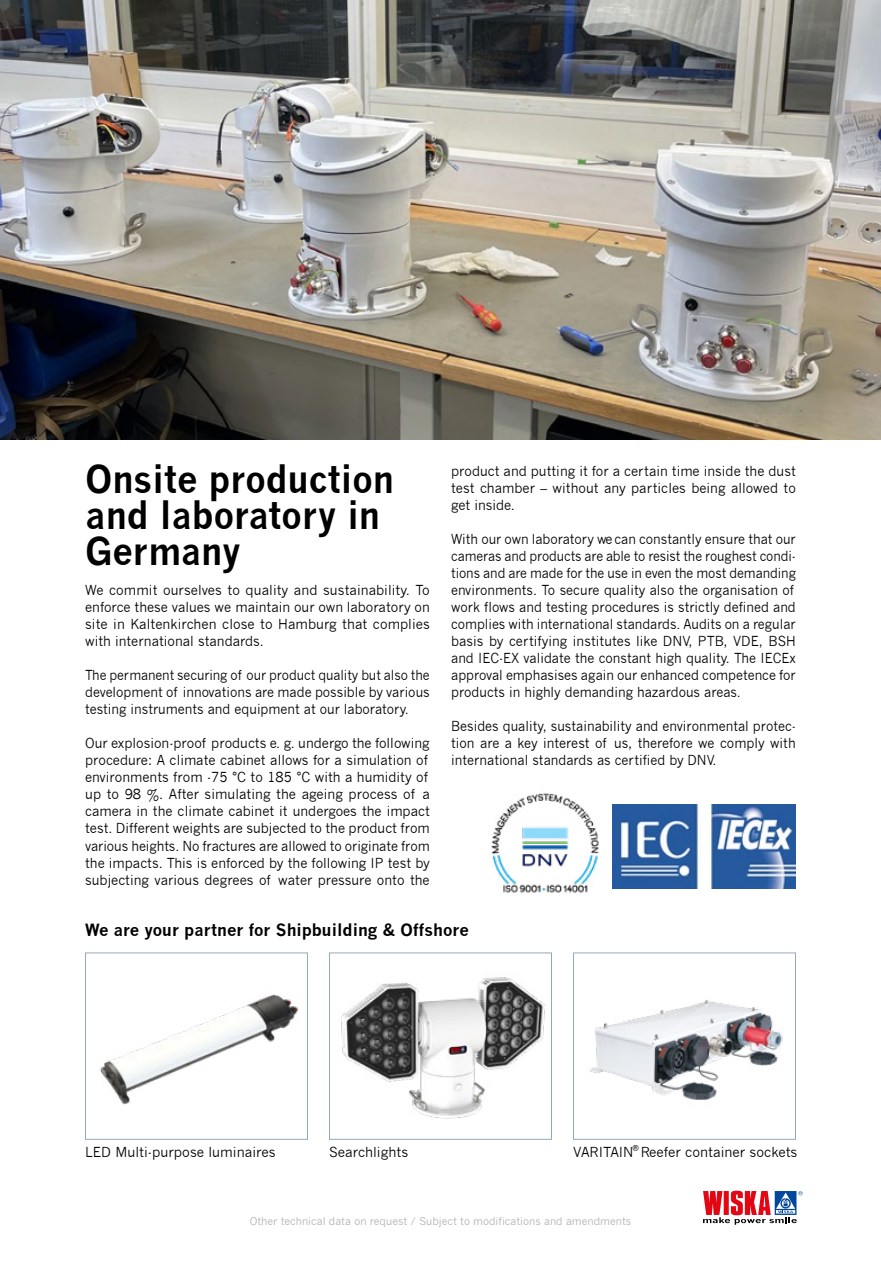
<style>
.page{position:relative;width:881px;height:1263px;background:#fff}
.page>*{position:absolute;margin:0;border:0;box-sizing:border-box;transform-origin:0 0}
.t1{font:700 37.5px/36px "News Gothic";color:#000;scale:.95 1}
.t2{font:700 16.5px "News Gothic";color:#000}
.t3{font:13.5px/17px "News Gothic";color:#000;text-align:justify}
.t4{font:13.5px/17px "News Gothic";color:#000;scale:.95 1}
.t5{font:13.5px/17px "News Gothic";color:#000;text-align:justify;scale:.93 1}
.t6{font:10.5px "News Gothic";color:#b3b2b2}
</style>
<div class="page">
<img style="left:0;top:0;width:880px;height:439px">
<img style="left:100px;top:994px;width:199px;height:111px">
<div style="left:85px;top:952px;width:223px;height:188px;border:1px solid #90aabc"></div>
<img style="left:341px;top:977px;width:204px;height:142px">
<div style="left:329px;top:952px;width:222px;height:188px;border:1px solid #90aabc"></div>
<img style="left:589px;top:1000px;width:194px;height:100px">
<div style="left:573px;top:952px;width:222px;height:188px;border:1px solid #90aabc"></div>
<img style="left:491px;top:793px;width:107px;height:100px">
<img style="left:612px;top:804px;width:183px;height:84px">
<svg style="left:703px;top:1191px;width:99px;height:34px"></svg>
<h1 class="t1" style="left:86px;top:461px;width:326px">Onsite production and laboratory in<br>Germany</h1>
<p class="t3" style="left:85px;top:582px;width:346px">We commit ourselves to quality and sustainability. To enforce these values we maintain our own laboratory on site in Kaltenkirchen close to Hamburg that complies with international standards.</p>
<p class="t5" style="left:85px;top:667px;width:372px">The permanent securing of our product quality but also the development of innovations are made possible by various testing instruments and equipment at our laboratory.</p>
<p class="t3" style="left:85px;top:735px;width:346px;text-align:left">Our explosion-proof products e. g. undergo the following procedure: A climate cabinet allows for a simulation of environments from -75 °C to 185 °C with a humidity of up to 98 %. After simulating the ageing process of a camera in the climate cabinet it undergoes the impact test. Different weights are subjected to the product from various heights. No fractures are allowed to originate from the impacts. This is enforced by the following IP test by subjecting various degrees of water pressure onto the</p>
<p class="t3" style="left:451px;top:463px;width:346px">product and putting it for a certain time inside the dust test chamber – without any particles being allowed to get inside.</p>
<p class="t4" style="left:451px;top:531px;width:364px">With our own laboratory we can constantly ensure that our cameras and products are able to resist the roughest condi&shy;tions and are made for the use in even the most demanding environments. To secure quality also the organisation of work flows and testing procedures is strictly defined and complies with international standards. Audits on a regular basis by certifying institutes like DNV, PTB, VDE, BSH and IEC-EX validate the constant high quality. The IECEx approval emphasises again our enhanced competence for products in highly demanding hazardous areas.</p>
<p class="t4" style="left:451px;top:718px;width:364px;text-align:justify">Besides quality, sustainability and environmental protec&shy;tion are a key interest of us, therefore we comply with international standards as certified by DNV.</p>
<p class="t2" style="left:85px;top:919px;width:385px">We are your partner for Shipbuilding &amp; Offshore</p>
<p class="t3" style="left:85px;top:1143px;width:192px">LED Multi-purpose luminaires</p>
<p class="t3" style="left:329px;top:1143px;width:81px">Searchlights</p>
<p class="t3" style="left:573px;top:1143px;width:226px">VARITAIN<sup>®</sup> Reefer container sockets</p>
<p class="t6" style="left:250px;top:1215px;width:383px">Other technical data on request / Subject to modifications and amendments</p>
</div>
